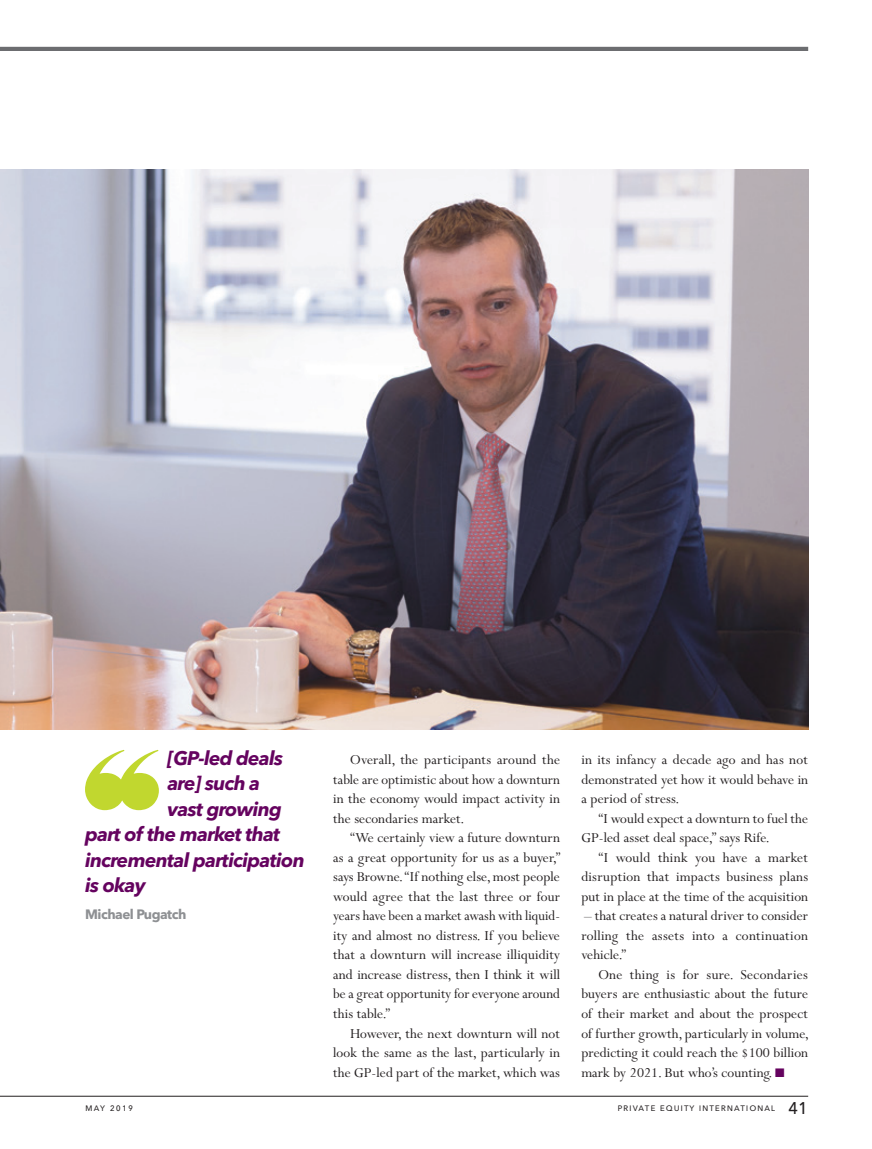
<style>
.page{position:relative;width:872px;height:1149px;background:#fff}
.page>*{position:absolute;margin:0;border:0;box-sizing:border-box;transform-origin:0 0}
.t1{font:italic 700 19.5px "Avenir Next LT Pro";letter-spacing:-.035em;color:#65035f}
.t2{font:15.3px/19.5px "Perpetua MT Pro";letter-spacing:.005em;color:#231f20;text-align:justify}
.t3{font:700 13.5px "Avenir Next LT Pro";letter-spacing:-.035em;color:#8e9093}
.t4{font:10.5px "Avenir Next LT Pro";letter-spacing:.08em;color:#231f20}
.s1{color:#65035f}
.s2{font-size:22.5px}
</style>
<div class="page">
<hr style="left:0;top:1095px;width:808px;height:1px;background:#231f20">
<hr style="left:0;top:47px;width:808px;height:4px;background:#6c6d70">
<svg style="left:85px;top:749px;width:74px;height:60px"></svg>
<img style="left:0;top:169px;width:808px;height:560px">
<p class="t1" style="left:167px;top:745px;width:117px">[GP-led deals</p>
<p class="t1" style="left:167px;top:771px;width:94px">are] such a</p>
<p class="t1" style="left:167px;top:796px;width:116px">vast growing</p>
<p class="t1" style="left:85px;top:822px;width:197px">part of the market that</p>
<p class="t1" style="left:85px;top:847px;width:221px">incremental participation</p>
<p class="t1" style="left:85px;top:873px;width:62px">is okay</p>
<p class="t3" style="left:85px;top:905px;width:103px">Michael Pugatch</p>
<p class="t2" style="left:333px;top:750px;width:228px;text-indent:17px">Overall, the participants around the table are optimistic about how a downturn in the economy would impact activity in the secondaries market.</p>
<p class="t2" style="left:333px;top:828px;width:229px;text-indent:17px">“We certainly view a future downturn as a great opportunity for us as a buyer,” says Browne. “If nothing else, most people would agree that the last three or four years have been a market awash with liquid&shy;ity and almost no distress. If you believe that a downturn will increase illiquidity and increase distress, then I think it will be a great opportunity for everyone around this table.”</p>
<p class="t2" style="left:333px;top:1023px;width:228px;text-indent:17px">However, the next downturn will not look the same as the last, particularly in the GP-led part of the market, which was</p>
<p class="t2" style="left:581px;top:750px;width:228px">in its infancy a decade ago and has not demonstrated yet how it would behave in a period of stress.</p>
<p class="t2" style="left:581px;top:808px;width:228px;text-indent:17px">“I would expect a downturn to fuel the<br>GP-led asset deal space,” says Rife.</p>
<p class="t2" style="left:581px;top:847px;width:228px;text-indent:17px">“I would think you have a market disruption that impacts business plans put in place at the time of the acquisition</p>
<p class="t2" style="left:581px;top:906px;width:228px">– that creates a natural driver to consider rolling the assets into a continuation vehicle.”</p>
<p class="t2" style="left:581px;top:964px;width:229px;text-indent:17px">One thing is for sure. Secondaries buyers are enthusiastic about the future of their market and about the prospect of further growth, particularly in volume, predicting it could reach the $100 billion mark by 2021. But who’s counting. <span class="s1">■</span></p>
<p class="t4" style="left:85px;top:1100px;width:50px">may 2019</p>
<p class="t4" style="left:617px;top:1100px;width:192px">private equity international <span class="s2">41</span></p>
</div>
